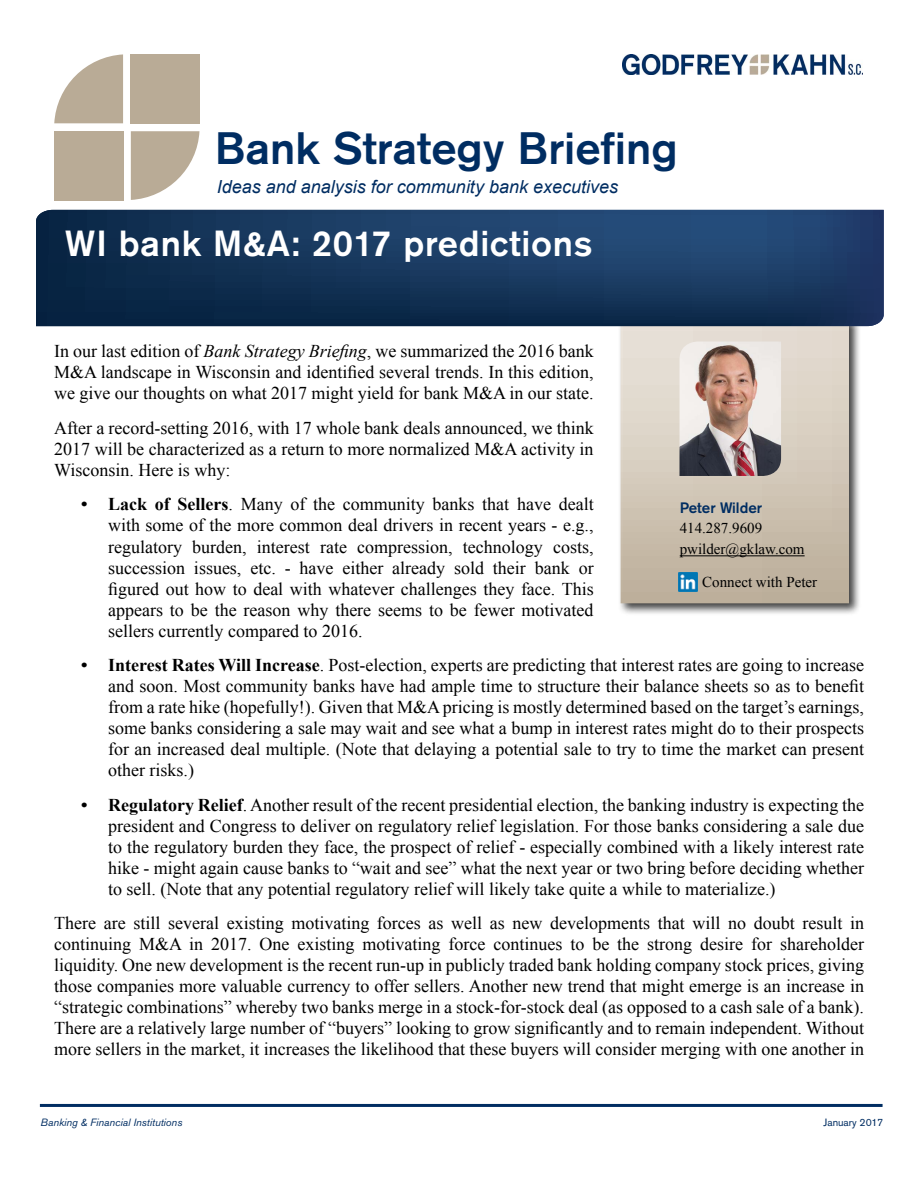
<style>
.page{position:relative;width:918px;height:1188px;background:#fff}
.page>*{position:absolute;margin:0;border:0;box-sizing:border-box;transform-origin:0 0}
.t1{font:500 45px "Akzidenz Grotesk Std";color:#002d62}
.t2{font:500 36px "Akzidenz Grotesk Std";letter-spacing:.02em;color:#fff}
.t3{font:18px/21px "Times New Roman";color:#000;text-align:justify}
.t4{font:italic 18px "Arial";color:#002d62}
.t5{font:15px/21.6px "Times New Roman";color:#000}
.t6{font:500 15px "Akzidenz Grotesk Std";color:#002d62}
.t7{font:italic 10.5px "Akzidenz Grotesk Std";color:#002d62}
.t8{font:10.5px "Akzidenz Grotesk Std";color:#002d62}
.s1{font-style:italic}
.s2{font-weight:700}
</style>
<div class="page">
<div style="left:618px;top:316px;width:243px;height:300px;background:#000;opacity:.75"></div>
<svg style="left:621px;top:326px;width:228px;height:277px;background:#d0c6b6"></svg>
<hr style="left:680px;top:555px;width:125px;height:1px;background:#000">
<img style="left:680px;top:342px;width:101px;height:134px">
<svg style="left:36px;top:210px;width:848px;height:116px;background:#16355b"></svg>
<hr style="left:40px;top:1104px;width:843px;height:3px;background:#002d62">
<div style="left:54px;top:131px;width:69px;height:69px;background:#b9ab96"></div>
<svg style="left:131px;top:131px;width:68px;height:69px"></svg>
<svg style="left:54px;top:54px;width:69px;height:69px"></svg>
<div style="left:131px;top:54px;width:69px;height:69px;background:#b9ab96"></div>
<img style="left:623px;top:54px;width:239px;height:20px">
<img style="left:679px;top:573px;width:19px;height:19px">
<h1 class="t1" style="left:215px;top:121px;width:464px">Bank Strategy Briefing</h1>
<p class="t4" style="left:217px;top:175px;width:403px">Ideas and analysis for community bank executives</p>
<h2 class="t2" style="left:65px;top:222px;width:529px">WI bank M&amp;A: 2017 predictions</h2>
<p class="t3" style="left:54px;top:341px;width:541px">In our last edition of <span class="s1">Bank Strategy Briefing</span>, we summarized the 2016 bank M&amp;A landscape in Wisconsin and identified several trends. In this edition, we give our thoughts on what 2017 might yield for bank M&amp;A in our state.</p>
<p class="t3" style="left:54px;top:417px;width:541px">After a record-setting 2016, with 17 whole bank deals announced, we think 2017 will be characterized as a return to more normalized M&amp;A activity in Wisconsin. Here is why:</p>
<p class="t3" style="left:108px;top:494px;width:487px;text-indent:-27px"><span class="s2">• Lack of Sellers</span>. Many of the community banks that have dealt with some of the more common deal drivers in recent years - e.g., regulatory burden, interest rate compression, technology costs, succession issues, etc. - have either already sold their bank or figured out how to deal with whatever challenges they face. This appears to be the reason why there seems to be fewer motivated sellers currently compared to 2016.</p>
<p class="t3" style="left:108px;top:654px;width:758px;text-indent:-27px"><span class="s2">• Interest Rates Will Increase</span>. Post-election, experts are predicting that interest rates are going to increase and soon. Most community banks have had ample time to structure their balance sheets so as to benefit from a rate hike (hopefully!). Given that M&amp;A pricing is mostly determined based on the target’s earnings, some banks considering a sale may wait and see what a bump in interest rates might do to their prospects for an increased deal multiple. (Note that delaying a potential sale to try to time the market can present other risks.)</p>
<p class="t3" style="left:108px;top:794px;width:758px;text-indent:-27px"><span class="s2">• Regulatory Relief</span>. Another result of the recent presidential election, the banking industry is expecting the president and Congress to deliver on regulatory relief legislation. For those banks considering a sale due to the regulatory burden they face, the prospect of relief - especially combined with a likely interest rate hike - might again cause banks to “wait and see” what the next year or two bring before deciding whether to sell. (Note that any potential regulatory relief will likely take quite a while to materialize.)</p>
<p class="t3" style="left:54px;top:912px;width:812px">There are still several existing motivating forces as well as new developments that will no doubt result in continuing M&amp;A in 2017. One existing motivating force continues to be the strong desire for shareholder liquidity. One new development is the recent run-up in publicly traded bank holding company stock prices, giving those companies more valuable currency to offer sellers. Another new trend that might emerge is an increase in “strategic combinations” whereby two banks merge in a stock-for-stock deal (as opposed to a cash sale of a bank).<br>There are a relatively large number of “buyers” looking to grow significantly and to remain independent. Without more sellers in the market, it increases the likelihood that these buyers will consider merging with one another in</p>
<p class="t6" style="left:680px;top:499px;width:84px">Peter Wilder</p>
<p class="t5" style="left:680px;top:517px;width:126px">414.287.9609 pwilder@gklaw.com</p>
<p class="t5" style="left:702px;top:571px;width:116px">Connect with Peter</p>
<p class="t7" style="left:40px;top:1116px;width:143px">Banking &amp; Financial Institutions</p>
<p class="t8" style="left:824px;top:1116px;width:61px">January 2017</p>
</div>
